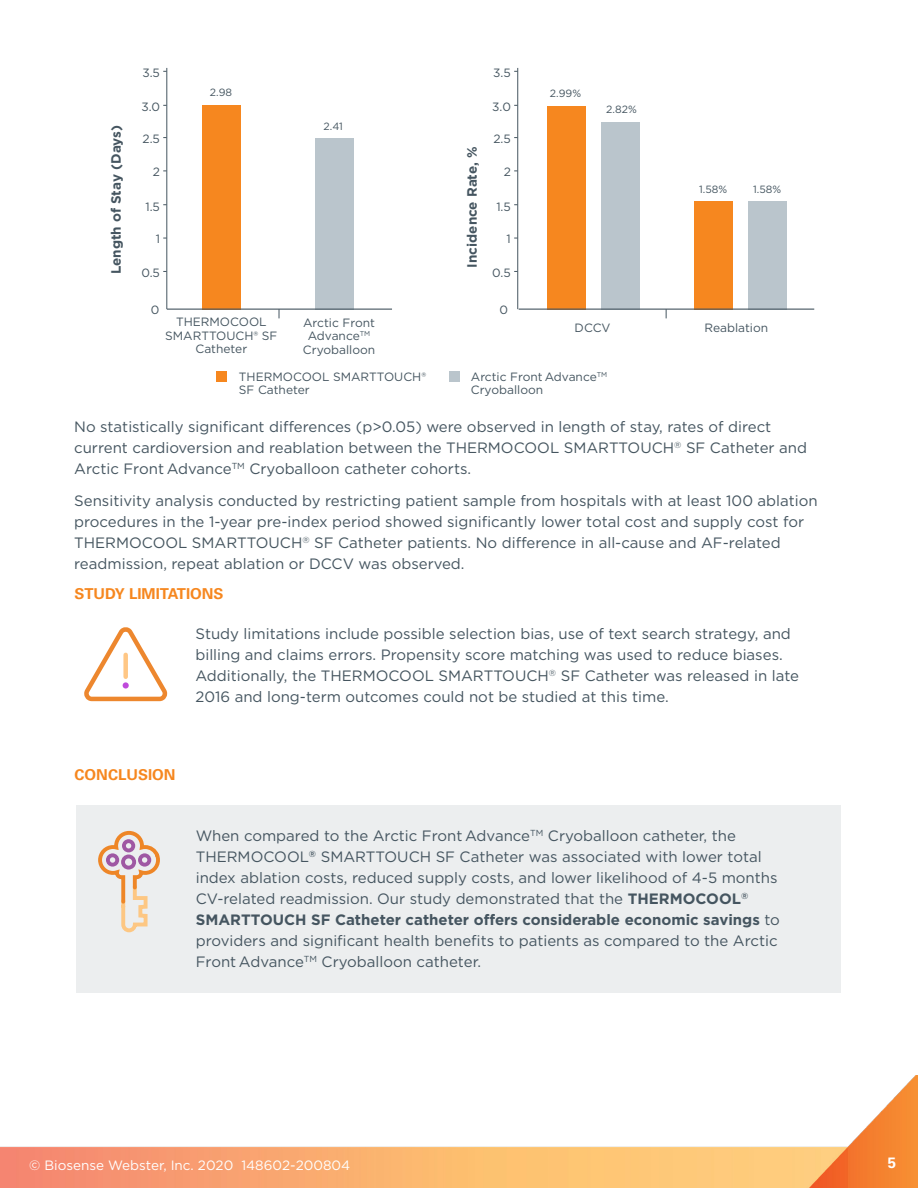
<style>
.page{position:relative;width:918px;height:1188px;background:#fff}
.page>*{position:absolute;margin:0;border:0;box-sizing:border-box;transform-origin:0 0}
.t1{font:15px/21px "Gotham";color:#455560}
.t2{font:700 15px "Univers LT Std";color:#f6871f}
.t3{font:700 15px "Univers LT Std";color:#fff}
.t4{font:13.5px "Gotham";color:#fff}
.t5{font:700 13.5px "Gotham";color:#455560}
.t6{font:12px/13.5px "Gotham";color:#455560}
.t7{font:10.5px "Gotham";color:#455560}
.s1{color:#45555f}
.s2{font-weight:700}
</style>
<div class="page">
<img style="left:0;top:1075px;width:918px;height:113px">
<div style="left:76px;top:806px;width:765px;height:187px;background:#eceeef"></div>
<div style="left:547px;top:106px;width:39px;height:204px;background:#f6871f"></div>
<div style="left:694px;top:201px;width:39px;height:109px;background:#f6871f"></div>
<div style="left:601px;top:122px;width:39px;height:188px;background:#bac5cc"></div>
<div style="left:748px;top:201px;width:39px;height:109px;background:#bac5cc"></div>
<hr style="left:519px;top:309px;width:295px;height:1px;background:#455560">
<div style="left:202px;top:105px;width:39px;height:205px;background:#f6871f"></div>
<div style="left:315px;top:138px;width:39px;height:172px;background:#bac5cc"></div>
<hr style="left:166px;top:68px;width:1px;height:241px;background:#455560">
<hr style="left:517px;top:68px;width:1px;height:241px;background:#455560">
<hr style="left:167px;top:309px;width:225px;height:1px;background:#455560">
<svg style="left:84px;top:627px;width:84px;height:75px"></svg>
<div style="left:123px;top:682px;width:6px;height:7px;background:#bf4adb;border-radius:50%"></div>
<svg style="left:98px;top:830px;width:62px;height:103px"></svg>
<div style="left:216px;top:371px;width:11px;height:11px;background:#f6871f"></div>
<div style="left:449px;top:371px;width:10px;height:11px;background:#bac5cc"></div>
<p class="t5" style="left:107px;top:274px;width:150px;rotate:-90deg">Length of Stay (Days)</p>
<p class="t6" style="left:142px;top:66px;width:19px">3.5</p>
<p class="t6" style="left:493px;top:66px;width:19px">3.5</p>
<p class="t7" style="left:210px;top:85px;width:24px">2.98</p>
<p class="t6" style="left:141px;top:100px;width:20px">3.0</p>
<p class="t6" style="left:492px;top:100px;width:20px">3.0</p>
<p class="t7" style="left:324px;top:119px;width:21px">2.41</p>
<p class="t6" style="left:143px;top:132px;width:19px">2.5</p>
<p class="t6" style="left:493px;top:132px;width:19px">2.5</p>
<p class="t5" style="left:463px;top:268px;width:123px;rotate:-90deg">Incidence Rate, %</p>
<p class="t6" style="left:153px;top:165px;width:9px">2</p>
<p class="t6" style="left:504px;top:165px;width:9px">2</p>
<p class="t6" style="left:145px;top:199px;width:16px">1.5</p>
<p class="t6" style="left:496px;top:199px;width:16px">1.5</p>
<p class="t6" style="left:156px;top:232px;width:6px">1</p>
<p class="t6" style="left:507px;top:232px;width:6px">1</p>
<p class="t6" style="left:141px;top:266px;width:20px">0.5</p>
<p class="t6" style="left:492px;top:266px;width:20px">0.5</p>
<p class="t6" style="left:151px;top:303px;width:10px">0</p>
<p class="t6" style="left:500px;top:303px;width:10px">0</p>
<p class="t6" style="left:165px;top:315px;width:114px;text-align:center">THERMOCOOL<br>SMARTTOUCH® SF<br>Catheter</p>
<p class="t6" style="left:303px;top:315px;width:74px;text-align:center">Arctic Front<br>Advance<sup>TM<br></sup>Cryoballoon</p>
<p class="t7" style="left:550px;top:87px;width:33px">2.99%</p>
<p class="t7" style="left:606px;top:102px;width:32px">2.82%</p>
<p class="t7" style="left:699px;top:182px;width:30px">1.58%</p>
<p class="t7" style="left:753px;top:182px;width:30px">1.58%</p>
<p class="t6" style="left:575px;top:321px;width:37px">DCCV</p>
<p class="t6" style="left:704px;top:321px;width:65px">Reablation</p>
<p class="t6" style="left:239px;top:370px;width:189px">THERMOCOOL SMARTTOUCH®<br>SF Catheter</p>
<p class="t6" style="left:471px;top:370px;width:138px">Arctic Front Advance<sup>TM<br></sup>Cryoballoon</p>
<p class="t1" style="left:74px;top:416px;width:734px">No statistically significant differences (p&gt;0.05) were observed in length of stay, rates of direct current cardioversion and reablation between the <span class="s1">THERMOCOOL SMARTTOUCH</span><sup>®</sup> <span class="s1">SF Catheter</span> and<br>Arctic Front Advance<sup>TM</sup> Cryoballoon catheter cohorts.</p>
<p class="t1" style="left:74px;top:490px;width:745px">Sensitivity analysis conducted by restricting patient sample from hospitals with at least 100 ablation procedures in the 1-year pre-index period showed significantly lower total cost and supply cost for <span class="s1">THERMOCOOL SMARTTOUCH</span><sup>®</sup> <span class="s1">SF Catheter</span> patients. No difference in all-cause and AF-related readmission, repeat ablation or DCCV was observed.</p>
<p class="t2" style="left:75px;top:585px;width:150px">STUDY LIMITATIONS</p>
<p class="t1" style="left:195px;top:623px;width:605px">Study limitations include possible selection bias, use of text search strategy, and billing and claims errors. Propensity score matching was used to reduce biases.<br>Additionally, the <span class="s1">THERMOCOOL SMARTTOUCH</span><sup>®</sup> <span class="s1">SF Catheter</span> was released in late 2016 and long-term outcomes could not be studied at this time.</p>
<p class="t2" style="left:75px;top:766px;width:102px">CONCLUSION</p>
<p class="t1" style="left:196px;top:825px;width:586px">When compared to the Arctic Front Advance<sup>TM</sup> Cryoballoon catheter, the THERMOCOOL<sup>®</sup> SMARTTOUCH SF Catheter was associated with lower total index ablation costs, reduced supply costs, and lower likelihood of 4-5 months CV-related readmission. Our study demonstrated that the <span class="s2">THERMOCOOL</span><sup>® </sup><span class="s2">SMARTTOUCH SF Catheter catheter offers considerable economic savings</span> to providers and significant health benefits to patients as compared to the Arctic Front Advance<sup>TM</sup> Cryoballoon catheter.</p>
<p class="t4" style="left:29px;top:1157px;width:323px">© Biosense Webster, Inc. 2020 148602-200804</p>
<p class="t3" style="left:888px;top:1154px;width:10px">5</p>
</div>
